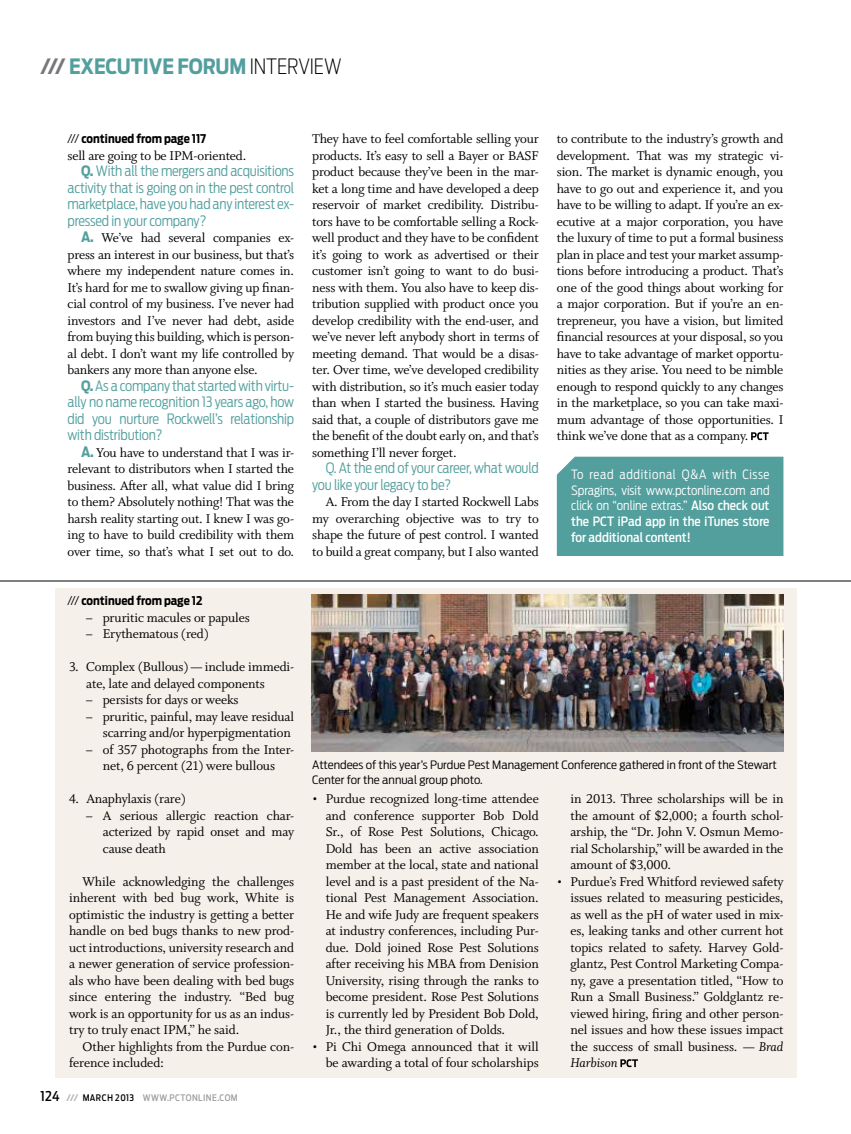
<style>
.page{position:relative;width:851px;height:1134px;background:#fff}
.page>*{position:absolute;margin:0;border:0;box-sizing:border-box;transform-origin:0 0}
.t1{font:700 21px "Antenna Cond";letter-spacing:-.005em;color:#539f9e}
.t2{font:14.25px/16.5px "Whitman Roman LF";letter-spacing:-.01em;color:#000;text-align:justify}
.t3{font:300 14.25px/16.5px "Antenna Cond";letter-spacing:-.015em;color:#539f9e;text-align:justify}
.t4{font:14.25px "Whitman Italic LF";letter-spacing:-.005em;color:#000}
.t5{font:300 12.75px/15.8px "Antenna Cond";color:#fff;text-align:justify}
.t6{font:700 12px "Antenna Cond";color:#000}
.t7{font:300 11.55px/15px "Antenna Cond";color:#000;scale:1.11 1}
.t8{font:500 9px "Antenna Cond";letter-spacing:.05em;color:#9d9fa2}
.s1{color:#77787b}
.s2{font-weight:200;color:#000}
.s3{font-weight:300}
.s4{font-weight:700}
.s5{font-family:"Antenna Cond";font-weight:700;color:#539f9e}
.s6{font-weight:500}
.s7{font-size:13.5px;color:#000}
.s8{font-weight:700;color:#b1b4b6}
.s9{color:#000}
.s10{font-family:"Whitman Italic LF"}
</style>
<div class="page">
<div style="left:56px;top:589px;width:740px;height:489px;background:#f5f0ea"></div>
<svg style="left:620px;top:1059px;width:18px;height:8px"></svg>
<hr style="left:0;top:581px;width:850px;height:1px;background:#000">
<svg style="left:751px;top:432px;width:17px;height:8px"></svg>
<img style="left:312px;top:594px;width:471px;height:158px">
<div style="left:557px;top:457px;width:226px;height:99px;background:#539f9e"></div>
<h1 class="t1" style="left:40px;top:54px;width:302px"><span class="s1">///</span> EXECUTIVE FORUM <span class="s2">INTERVIEW</span></h1>
<p class="t6" style="left:68px;top:132px;width:140px"><span class="s3">///</span> continued from page 117</p>
<p class="t2" style="left:68px;top:147px;width:180px">sell are going to be IPM-oriented.</p>
<p class="t3" style="left:68px;top:163px;width:228px;text-indent:13px"><span class="s4">Q.</span> With all the mergers and acquisitions activity that is going on in the pest control marketplace, have you had any interest ex&shy;pressed in your company?</p>
<p class="t2" style="left:68px;top:230px;width:228px;text-indent:13px"><span class="s5">A.</span> We’ve had several companies ex&shy;press an interest in our business, but that’s where my independent nature comes in.<br>It’s hard for me to swallow giving up finan&shy;cial control of my business. I’ve never had investors and I’ve never had debt, aside from buying this building, which is person&shy;al debt. I don’t want my life controlled by bankers any more than anyone else.</p>
<p class="t3" style="left:68px;top:377px;width:228px;text-indent:13px"><span class="s4">Q.</span> As a company that started with virtu&shy;ally no name recognition 13 years ago, how did you nurture Rockwell’s relationship with distribution?</p>
<p class="t2" style="left:67px;top:444px;width:228px;text-indent:14px"><span class="s5">A.</span> You have to understand that I was ir&shy;relevant to distributors when I started the business. After all, what value did I bring to them? Absolutely nothing! That was the harsh reality starting out. I knew I was go&shy;ing to have to build credibility with them over time, so that’s what I set out to do.</p>
<p class="t6" style="left:68px;top:594px;width:136px"><span class="s3">///</span> continued from page 12</p>
<p class="t2" style="left:312px;top:131px;width:228px">They have to feel comfortable selling your products. It’s easy to sell a Bayer or BASF product because they’ve been in the mar&shy;ket a long time and have developed a deep reservoir of market credibility. Distribu&shy;tors have to be comfortable selling a Rock&shy;well product and they have to be confident it’s going to work as advertised or their customer isn’t going to want to do busi&shy;ness with them. You also have to keep dis&shy;tribution supplied with product once you develop credibility with the end-user, and we’ve never left anybody short in terms of meeting demand. That would be a disas&shy;ter. Over time, we’ve developed credibility with distribution, so it’s much easier today than when I started the business. Having said that, a couple of distributors gave me the benefit of the doubt early on, and that’s something I’ll never forget.</p>
<p class="t3" style="left:312px;top:460px;width:228px;text-indent:13px">Q. At the end of your career, what would you like your legacy to be?</p>
<p class="t2" style="left:312px;top:494px;width:228px;text-indent:13px">A. From the day I started Rockwell Labs my overarching objective was to try to shape the future of pest control. I wanted to build a great company, but I also wanted</p>
<p class="t2" style="left:557px;top:131px;width:228px">to contribute to the industry’s growth and development. That was my strategic vi&shy;sion. The market is dynamic enough, you have to go out and experience it, and you have to be willing to adapt. If you’re an ex&shy;ecutive at a major corporation, you have the luxury of time to put a formal business plan in place and test your market assump&shy;tions before introducing a product. That’s one of the good things about working for a major corporation. But if you’re an en&shy;trepreneur, you have a vision, but limited financial resources at your disposal, so you have to take advantage of market opportu&shy;nities as they arise. You need to be nimble enough to respond quickly to any changes in the marketplace, so you can take maxi&shy;mum advantage of those opportunities. I think we’ve done that as a company.</p>
<p class="t5" style="left:571px;top:466px;width:200px">To read additional Q&amp;A with Cisse Spragins, visit www.pctonline.com and click on “online extras.” <span class="s6">Also check out the PCT iPad app in the iTunes store for additional content!</span></p>
<p class="t2" style="left:85px;top:609px;width:166px">– pruritic macules or papules</p>
<p class="t2" style="left:85px;top:626px;width:125px">– Erythematous (red)</p>
<p class="t2" style="left:86px;top:659px;width:209px;text-indent:-17px">3. Complex (Bullous) — include immedi&shy;ate, late and delayed components</p>
<p class="t2" style="left:85px;top:692px;width:155px">– persists for days or weeks</p>
<p class="t2" style="left:85px;top:708px;width:210px;text-align:right">– pruritic, painful, may leave residual scarring and/or hyperpigmentation</p>
<p class="t2" style="left:85px;top:741px;width:210px;text-align:center">– of 357 photographs from the Inter&shy;net, 6 percent (21) were bullous</p>
<p class="t2" style="left:69px;top:791px;width:118px">4. Anaphylaxis (rare)</p>
<p class="t2" style="left:103px;top:807px;width:193px;text-indent:-17px">– A serious allergic reaction char&shy;acterized by rapid onset and may cause death</p>
<p class="t2" style="left:69px;top:873px;width:227px;text-indent:13px">While acknowledging the challenges inherent with bed bug work, White is optimistic the industry is getting a better handle on bed bugs thanks to new prod&shy;uct introductions, university research and a newer generation of service profession&shy;als who have been dealing with bed bugs since entering the industry. “Bed bug work is an opportunity for us as an indus&shy;try to truly enact IPM,” he said.</p>
<p class="t2" style="left:69px;top:1038px;width:226px;text-indent:13px">Other highlights from the Purdue con&shy;ference included:</p>
<p class="t8" style="left:40px;top:1093px;width:199px"><span class="s7">124</span> <span class="s8">///</span> <span class="s9">MARCH 2013</span> WWW.PCTONLINE.COM</p>
<p class="t7" style="left:312px;top:758px;width:420px">Attendees of this year’s Purdue Pest Management Conference gathered in front of the Stewart<br>Center for the annual group photo.</p>
<p class="t2" style="left:326px;top:791px;width:215px;text-indent:-13px">• Purdue recognized long-time attendee and conference supporter Bob Dold Sr., of Rose Pest Solutions, Chicago.<br>Dold has been an active association member at the local, state and national level and is a past president of the Na&shy;tional Pest Management Association.<br>He and wife Judy are frequent speakers at industry conferences, including Pur&shy;due. Dold joined Rose Pest Solutions after receiving his MBA from Denision University, rising through the ranks to become president. Rose Pest Solutions is currently led by President Bob Dold, Jr., the third generation of Dolds.</p>
<p class="t2" style="left:312px;top:1038px;width:228px;text-align:right">• Pi Chi Omega announced that it will be awarding a total of four scholarships</p>
<p class="t2" style="left:570px;top:791px;width:214px">in 2013. Three scholarships will be in the amount of $2,000; a fourth schol&shy;arship, the “Dr. John V. Osmun Memo&shy;rial Scholarship,” will be awarded in the amount of $3,000.</p>
<p class="t2" style="left:570px;top:873px;width:215px;text-indent:-13px">• Purdue’s Fred Whitford reviewed safety issues related to measuring pesticides, as well as the pH of water used in mix&shy;es, leaking tanks and other current hot topics related to safety. Harvey Gold&shy;glantz, Pest Control Marketing Compa&shy;ny, gave a presentation titled, “How to Run a Small Business.” Goldglantz re&shy;viewed hiring, firing and other person&shy;nel issues and how these issues impact the success of small business. <span class="s10">— Brad</span></p>
<p class="t4" style="left:570px;top:1055px;width:49px">Harbison</p>
</div>
